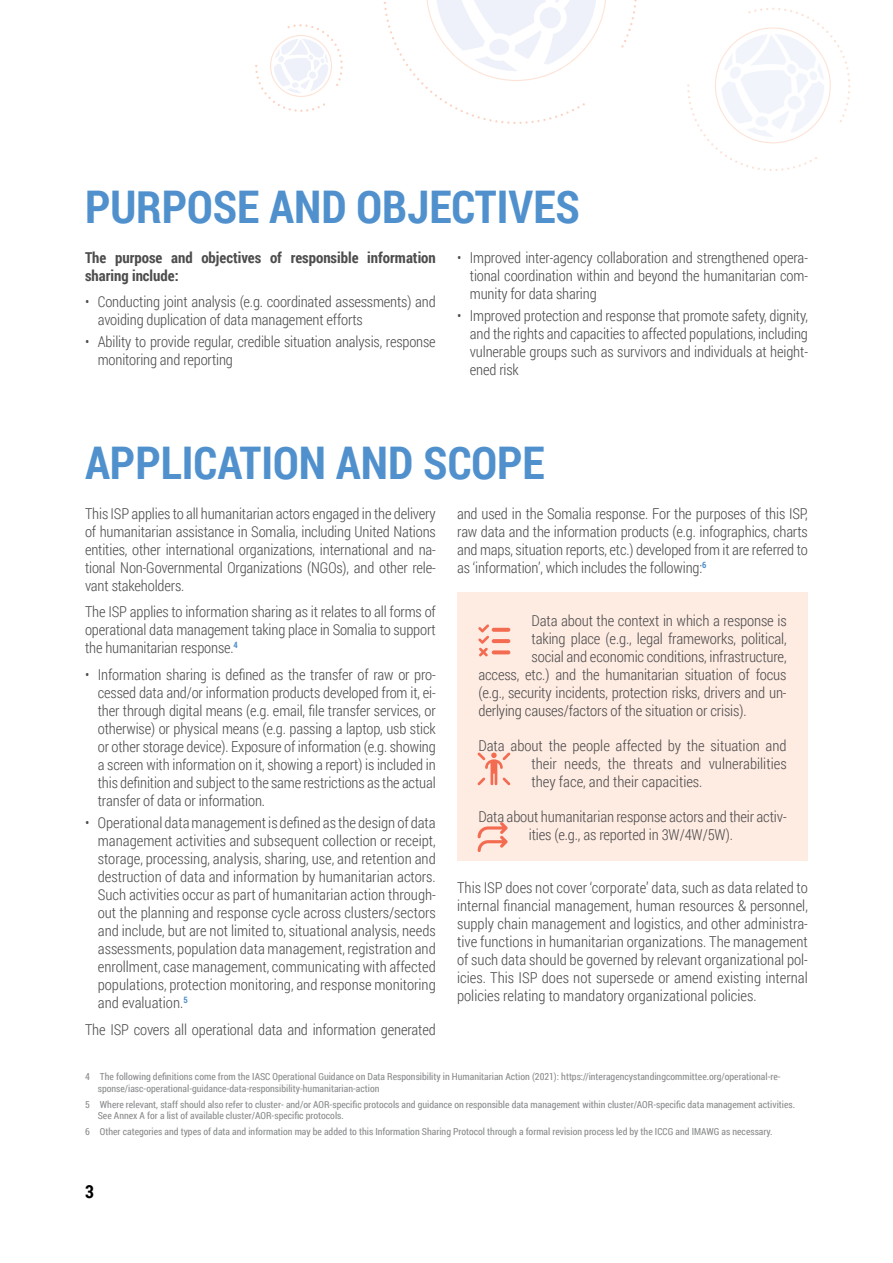
<style>
.page{position:relative;width:893px;height:1263px;background:#fff}
.page>*{position:absolute;margin:0;border:0;box-sizing:border-box;transform-origin:0 0}
.t1{font:700 45px "Roboto Condensed";color:#5091cd}
.t2{font:700 18px "Roboto Condensed";color:#000}
.t3{font:300 15px/18px "Roboto Condensed";letter-spacing:-.01em;color:#4d4d4f;text-align:justify}
.t4{font:700 15px/18px "Roboto Condensed";color:#4d4d4f}
.t5{font:9.75px/11.7px "Roboto Condensed";color:#8a8c8e}
</style>
<div class="page">
<svg style="left:687px;top:8px;width:163px;height:163px"></svg>
<svg style="left:255px;top:24px;width:88px;height:88px"></svg>
<svg style="left:621px;top:0;width:16px;height:48px"></svg>
<svg style="left:384px;top:0;width:222px;height:124px"></svg>
<div style="left:457px;top:592px;width:351px;height:145px;background:#feebe1"></div>
<div style="left:457px;top:735px;width:351px;height:73px;background:#feebe1"></div>
<div style="left:457px;top:806px;width:351px;height:55px;background:#feebe1"></div>
<svg style="left:492px;top:639px;width:18px;height:4px"></svg>
<svg style="left:478px;top:624px;width:11px;height:32px"></svg>
<svg style="left:492px;top:628px;width:18px;height:4px"></svg>
<svg style="left:492px;top:650px;width:18px;height:4px"></svg>
<svg style="left:477px;top:752px;width:33px;height:33px"></svg>
<svg style="left:478px;top:822px;width:30px;height:30px"></svg>
<h1 class="t1" style="left:85px;top:176px;width:496px">PURPOSE AND OBJECTIVES</h1>
<p class="t4" style="left:85px;top:248px;width:352px">The purpose and objectives of responsible information sharing include:</p>
<p class="t3" style="left:98px;top:292px;width:339px;text-indent:-13px">• Conducting joint analysis (e.g. coordinated assessments) and avoiding duplication of data management efforts</p>
<p class="t3" style="left:98px;top:333px;width:339px;text-indent:-13px">• Ability to provide regular, credible situation analysis, response monitoring and reporting</p>
<p class="t3" style="left:470px;top:248px;width:340px;text-indent:-13px">• Improved inter-agency collaboration and strengthened opera&shy;tional coordination within and beyond the humanitarian com&shy;munity for data sharing</p>
<p class="t3" style="left:470px;top:306px;width:340px;text-indent:-13px">• Improved protection and response that promote safety, dignity, and the rights and capacities to affected populations, including vulnerable groups such as survivors and individuals at height&shy;ened risk</p>
<h1 class="t1" style="left:85px;top:432px;width:461px">APPLICATION AND SCOPE</h1>
<p class="t3" style="left:85px;top:504px;width:352px">This ISP applies to all humanitarian actors engaged in the delivery of humanitarian assistance in Somalia, including United Nations entities, other international organizations, international and na&shy;tional Non-Governmental Organizations (NGOs), and other rele&shy;vant stakeholders.</p>
<p class="t3" style="left:85px;top:602px;width:352px">The ISP applies to information sharing as it relates to all forms of operational data management taking place in Somalia to support the humanitarian response.<sup>4</sup></p>
<p class="t3" style="left:98px;top:665px;width:340px;text-indent:-13px">• Information sharing is defined as the transfer of raw or pro&shy;cessed data and/or information products developed from it, ei&shy;ther through digital means (e.g. email, file transfer services, or otherwise) or physical means (e.g. passing a laptop, usb stick or other storage device). Exposure of information (e.g. showing a screen with information on it, showing a report) is included in this definition and subject to the same restrictions as the actual transfer of data or information.</p>
<p class="t3" style="left:98px;top:813px;width:340px;text-indent:-13px">• Operational data management is defined as the design of data management activities and subsequent collection or receipt, storage, processing, analysis, sharing, use, and retention and destruction of data and information by humanitarian actors.<br>Such activities occur as part of humanitarian action through&shy;out the planning and response cycle across clusters/sectors and include, but are not limited to, situational analysis, needs assessments, population data management, registration and enrollment, case management, communicating with affected populations, protection monitoring, and response monitoring and evaluation.<sup>5</sup></p>
<p class="t3" style="left:85px;top:1020px;width:352px">The ISP covers all operational data and information generated</p>
<p class="t3" style="left:457px;top:504px;width:352px">and used in the Somalia response. For the purposes of this ISP, raw data and the information products (e.g. infographics, charts and maps, situation reports, etc.) developed from it are referred to as ‘information’, which includes the following:<sup>6</sup></p>
<p class="t3" style="left:532px;top:611px;width:257px">Data about the context in which a response is</p>
<p class="t3" style="left:532px;top:629px;width:257px">taking place (e.g., legal frameworks, political,</p>
<p class="t3" style="left:532px;top:647px;width:256px">social and economic conditions, infrastructure,</p>
<p class="t3" style="left:478px;top:665px;width:310px">access, etc.) and the humanitarian situation of focus</p>
<p class="t3" style="left:478px;top:683px;width:310px">(e.g., security incidents, protection risks, drivers and un-</p>
<p class="t3" style="left:478px;top:701px;width:270px">derlying causes/factors of the situation or crisis).</p>
<p class="t3" style="left:531px;top:736px;width:257px;text-indent:-53px">Data about the people affected by the situation and their needs, the threats and vulnerabilities they face, and their capacities.</p>
<p class="t3" style="left:478px;top:807px;width:310px;text-align:center">Data about humanitarian response actors and their activ&shy;ities (e.g., as reported in 3W/4W/5W).</p>
<p class="t3" style="left:457px;top:878px;width:352px">This ISP does not cover ‘corporate’ data, such as data related to internal financial management, human resources &amp; personnel, supply chain management and logistics, and other administra&shy;tive functions in humanitarian organizations. The management of such data should be governed by relevant organizational pol&shy;icies. This ISP does not supersede or amend existing internal policies relating to mandatory organizational policies.</p>
<p class="t5" style="left:98px;top:1070px;width:684px;text-indent:-13px">4 The following definitions come from the IASC Operational Guidance on Data Responsibility in Humanitarian Action (2021): https://interagencystandingcommittee.org/operational-re&shy;sponse/iasc-operational-guidance-data-responsibility-humanitarian-action</p>
<p class="t5" style="left:98px;top:1098px;width:699px;text-indent:-13px">5 Where relevant, staff should also refer to cluster- and/or AOR-specific protocols and guidance on responsible data management within cluster/AOR-specific data management activities.<br>See Annex A for a list of available cluster/AOR-specific protocols.</p>
<p class="t5" style="left:85px;top:1126px;width:689px">6 Other categories and types of data and information may be added to this Information Sharing Protocol through a formal revision process led by the ICCG and IMAWG as necessary.</p>
<p class="t2" style="left:85px;top:1179px;width:10px">3</p>
</div>
